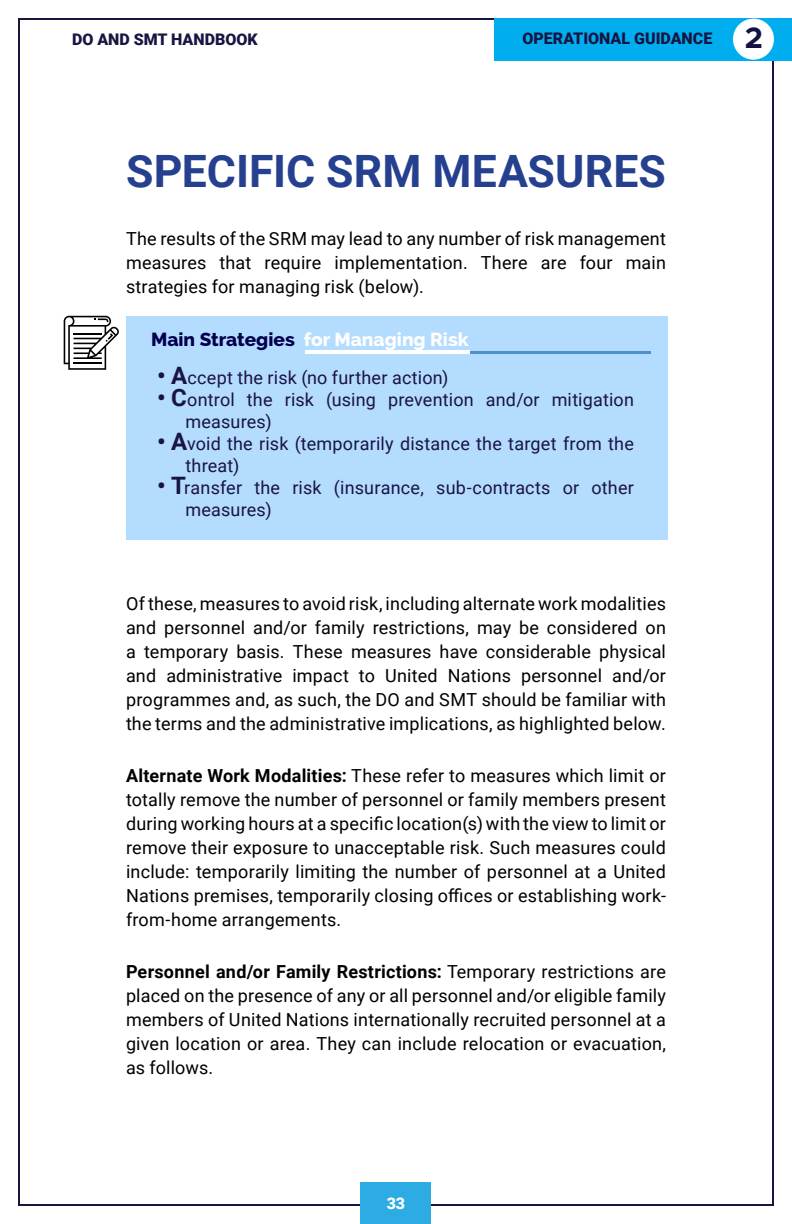
<style>
.page{position:relative;width:792px;height:1224px;background:#fff}
.page>*{position:absolute;margin:0;border:0;box-sizing:border-box;transform-origin:0 0}
.t1{font:700 44.6px "Roboto";color:#25408f}
.t2{font:800 19px "Raleway";color:#fff}
.t3{font:18px/24px "Roboto";letter-spacing:.01em;color:#000;text-align:justify}
.t4{font:18px/22px "Roboto";letter-spacing:.01em;color:#1a1346}
.t5{font:900 16px "Roboto";color:#171543}
.t6{font:900 16px "Roboto";color:#fff}
.s1{font-family:"Metropolis";font-weight:700;font-size:29.6px;color:#121244}
.s2{color:#00004c}
.s3{font-weight:700;font-size:24px}
.s4{font-weight:700}
</style>
<div class="page">
<div style="left:360px;top:1182px;width:71px;height:42px;background:#2cace3"></div>
<div style="left:495px;top:18px;width:297px;height:42px;background:#00aeef"></div>
<div style="left:733px;top:19px;width:41px;height:41px;background:#fff;border-radius:50%"></div>
<div style="left:126px;top:316px;width:541px;height:224px;background:#b4dcff"></div>
<hr style="left:397px;top:351px;width:253px;height:2px;background:#5091cd">
<hr style="left:305px;top:350px;width:164px;height:4px;background:#fff">
<svg style="left:64px;top:316px;width:55px;height:54px"></svg>
<p class="t5" style="left:72px;top:28px;width:187px">DO AND SMT HANDBOOK</p>
<p class="t5" style="left:523px;top:28px;width:242px">OPERATIONAL GUIDANCE <span class="s1">2</span></p>
<h1 class="t1" style="left:126px;top:140px;width:542px">SPECIFIC SRM MEASURES</h1>
<p class="t3" style="left:126px;top:226px;width:542px">The results of the SRM may lead to any number of risk management measures that require implementation. There are four main strategies for managing risk (below).</p>
<p class="t2" style="left:151px;top:329px;width:319px"><span class="s2">Main Strategies</span> for Managing Risk</p>
<p class="t4" style="left:157px;top:366px;width:293px"><span class="s3">• A</span>ccept the risk (no further action)</p>
<p class="t4" style="left:186px;top:388px;width:450px;text-indent:-28px"><span class="s3">• C</span>ontrol the risk (using prevention and/or mitigation measures)</p>
<p class="t4" style="left:186px;top:432px;width:450px;text-indent:-28px"><span class="s3">• A</span>void the risk (temporarily distance the target from the threat)</p>
<p class="t4" style="left:186px;top:476px;width:450px;text-indent:-28px"><span class="s3">• T</span>ransfer the risk (insurance, sub-contracts or other measures)</p>
<p class="t3" style="left:126px;top:591px;width:542px">Of these, measures to avoid risk, including alternate work modalities and personnel and/or family restrictions, may be considered on a temporary basis. These measures have considerable physical and administrative impact to United Nations personnel and/or programmes and, as such, the DO and SMT should be familiar with the terms and the administrative implications, as highlighted below.</p>
<p class="t3" style="left:126px;top:763px;width:542px"><span class="s4">Alternate Work Modalities:</span> These refer to measures which limit or totally remove the number of personnel or family members present during working hours at a specific location(s) with the view to limit or remove their exposure to unacceptable risk. Such measures could include: temporarily limiting the number of personnel at a United Nations premises, temporarily closing offices or establishing work&shy;from-home arrangements.</p>
<p class="t3" style="left:126px;top:959px;width:542px"><span class="s4">Personnel and/or Family Restrictions:</span> Temporary restrictions are placed on the presence of any or all personnel and/or eligible family members of United Nations internationally recruited personnel at a given location or area. They can include relocation or evacuation, as follows.</p>
<p class="t6" style="left:387px;top:1192px;width:20px">33</p>
</div>
